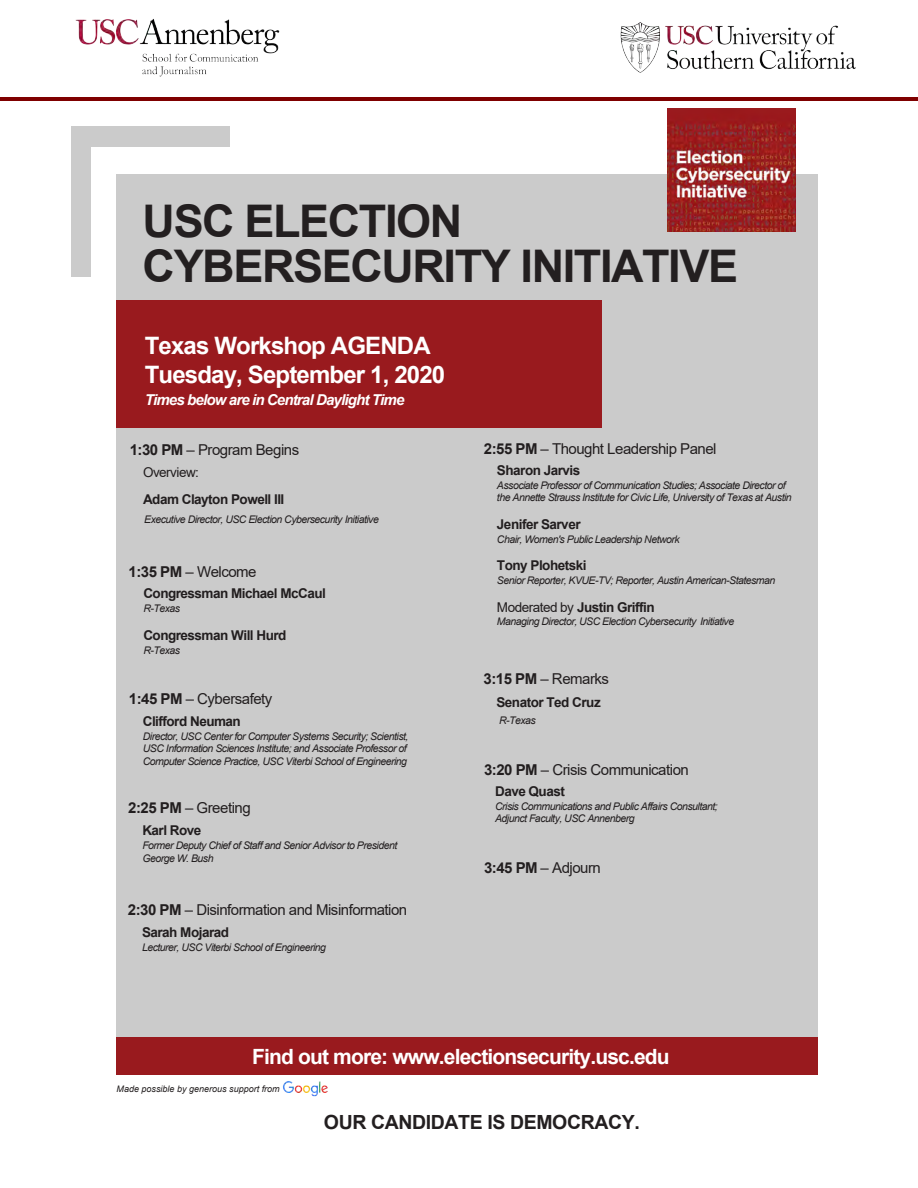
<style>
.page{position:relative;width:918px;height:1188px;background:#fff}
.page>*{position:absolute;margin:0;border:0;box-sizing:border-box;transform-origin:0 0}
.t1{font:700 45px/45px "Arial";letter-spacing:-.03em;color:#231f20}
.t2{font:700 24px/28.8px "Arial";letter-spacing:-.035em;color:#fff}
.t3{font:700 21px "Arial";letter-spacing:-.04em;color:#fff}
.t4{font:700 19.5px "Arial";letter-spacing:-.02em;color:#231f20}
.t5{font:15px "Arial";letter-spacing:-.035em;color:#221e1f}
.t6{font:15px "Arial";letter-spacing:-.035em;color:#221e1f}
.t7{font:italic 700 15px "Arial";letter-spacing:-.055em;color:#fff}
.t8{font:700 13.5px "Arial";letter-spacing:-.035em;color:#221e1f}
.t9{font:700 13.5px "Arial";letter-spacing:-.035em;color:#221e1f}
.t10{font:13.5px "Arial";letter-spacing:-.035em;color:#221e1f}
.t11{font:italic 10.5px/12.6px "Arial";letter-spacing:-.045em;color:#221e1f}
.t12{font:italic 9px "Arial";color:#221e1f}
.s1{font-style:inherit}
.s2{font-weight:700}
.s3{font-weight:400}
</style>
<div class="page">
<div style="left:71px;top:127px;width:20px;height:150px;background:#cbcbcb"></div>
<div style="left:116px;top:174px;width:702px;height:886px;background:#cbcbcb"></div>
<div style="left:117px;top:300px;width:485px;height:128px;background:#991a1e"></div>
<div style="left:116px;top:1037px;width:702px;height:38px;background:#991a1e"></div>
<img style="left:283px;top:1081px;width:45px;height:16px">
<img style="left:75px;top:18px;width:205px;height:59px">
<img style="left:620px;top:22px;width:236px;height:51px">
<img style="left:668px;top:109px;width:127px;height:123px">
<hr style="left:1px;top:98px;width:916px;height:3px;background:#7f0000">
<div style="left:71px;top:126px;width:159px;height:21px;background:#cbcbcb"></div>
<h1 class="t1" style="left:143px;top:200px;width:597px">USC ELECTION<br>CYBERSECURITY INITIATIVE</h1>
<p class="t2" style="left:145px;top:332px;width:302px"><span class="s1">Texas</span> Workshop AGENDA<br>T<span class="s1">ues</span>day, <span class="s1">September 1</span>, 2020</p>
<p class="t7" style="left:145px;top:389px;width:261px">Times below are in Central Daylight Time</p>
<h3 class="t5" style="left:130px;top:439px;width:171px"><span class="s2">1:30 PM</span> – Program Begins</h3>
<p class="t10" style="left:143px;top:463px;width:58px">Overview:</p>
<p class="t9" style="left:143px;top:489px;width:143px">Adam Clayton Powell III</p>
<p class="t11" style="left:144px;top:513px;width:236px">Executive Director, USC Election Cybersecurity Initiative</p>
<h3 class="t6" style="left:129px;top:562px;width:129px"><span class="s2">1</span><span class="s2">:</span><span class="s2">35</span> <span class="s2">PM</span> <span class="s1">–</span> Welcome</h3>
<p class="t8" style="left:143px;top:584px;width:184px">Congressman Michael McCaul</p>
<p class="t11" style="left:143px;top:602px;width:38px">R-Texas</p>
<p class="t8" style="left:143px;top:625px;width:145px">Congressman Will Hurd</p>
<p class="t11" style="left:143px;top:644px;width:38px">R-Texas</p>
<h3 class="t5" style="left:129px;top:689px;width:145px"><span class="s2">1:</span><span class="s2">45</span> <span class="s2">PM</span> – Cybersafety</h3>
<p class="t9" style="left:143px;top:712px;width:100px">Clifford Neuman</p>
<p class="t11" style="left:143px;top:730px;width:267px">Director, USC Center for Computer Systems Security; Scientist,<br>USC Information Sciences Institute; and Associate Professor of<br>Computer Science Practice, USC Viterbi School of Engineering</p>
<h3 class="t6" style="left:128px;top:798px;width:124px"><span class="s2">2:</span><span class="s2">25</span> <span class="s2">PM</span> <span class="s1">–</span> Greeting</h3>
<p class="t8" style="left:142px;top:821px;width:61px">Karl Rove</p>
<p class="t11" style="left:142px;top:839px;width:257px">Former Deputy Chief of Staff and Senior Advisor to President<br>George W. Bush</p>
<h3 class="t5" style="left:128px;top:900px;width:281px"><span class="s2">2:</span><span class="s2">30</span> <span class="s2">PM</span> – Disinformation and Misinformation</h3>
<p class="t9" style="left:142px;top:923px;width:89px">Sarah Mojarad</p>
<p class="t11" style="left:142px;top:941px;width:186px">Lecturer, USC Viterbi School of Engineering</p>
<h3 class="t5" style="left:484px;top:439px;width:234px"><span class="s2">2</span><span class="s2">:</span><span class="s2">55</span> <span class="s2">PM</span> – Thought Leadership Panel</h3>
<p class="t8" style="left:497px;top:461px;width:85px">Sharon Jarvis</p>
<p class="t11" style="left:497px;top:479px;width:296px">Associate Professor of Communication Studies; Associate Director of the Annette Strauss Institute for Civic Life, University of Texas at Austin</p>
<p class="t8" style="left:497px;top:515px;width:85px">Jenifer Sarver</p>
<p class="t11" style="left:497px;top:533px;width:184px">Chair, Women's Public Leadership Network</p>
<p class="t8" style="left:497px;top:556px;width:91px">Tony Plohetski</p>
<p class="t11" style="left:497px;top:574px;width:280px">Senior Reporter, KVUE-TV; Reporter, Austin American-Statesman</p>
<p class="t9" style="left:497px;top:597px;width:159px"><span class="s3">Moderated by</span> Justin Griffin</p>
<p class="t11" style="left:497px;top:616px;width:239px">Managing Director, USC Election Cybersecurity Initiative</p>
<h3 class="t6" style="left:484px;top:668px;width:127px"><span class="s2">3:</span><span class="s2">15</span> <span class="s2">PM</span> <span class="s1">–</span> Remarks</h3>
<p class="t8" style="left:496px;top:692px;width:106px">Senator Ted Cruz</p>
<p class="t11" style="left:499px;top:714px;width:38px">R-Texas</p>
<h3 class="t5" style="left:484px;top:759px;width:206px"><span class="s2">3:</span><span class="s2">20</span> <span class="s2">PM</span> – Crisis Communication</h3>
<p class="t8" style="left:495px;top:782px;width:71px">Dave Quast</p>
<p class="t11" style="left:495px;top:800px;width:224px">Crisis Communications and Public Affairs Consultant;<br>Adjunct Faculty, USC Annenberg</p>
<h3 class="t5" style="left:484px;top:858px;width:118px"><span class="s2">3:</span><span class="s2">45</span> <span class="s2">PM</span> – Adjourn</h3>
<p class="t3" style="left:252px;top:1041px;width:419px">Find out more: www.electionsecurity.usc.edu</p>
<p class="t12" style="left:117px;top:1083px;width:165px">Made possible by generous support from</p>
<p class="t4" style="left:324px;top:1109px;width:317px">OUR CANDIDATE IS DEMOCRACY.</p>
</div>
